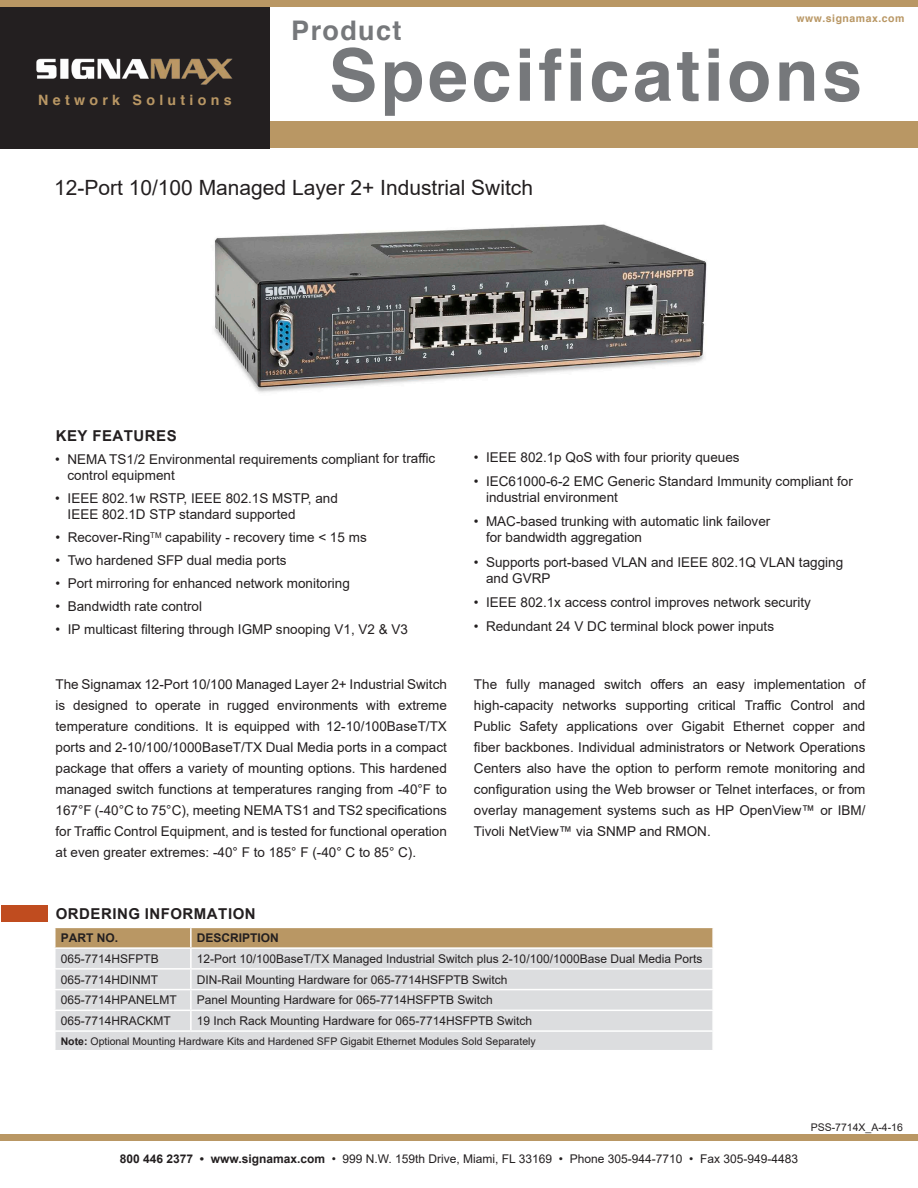
<style>
.page{position:relative;width:918px;height:1188px;background:#fff}
.page>*{position:absolute;margin:0;border:0;box-sizing:border-box;transform-origin:0 0}
.t1{font:700 72px "Helvetica";letter-spacing:.05em;color:#76787b}
.t2{font:700 27px "Helvetica";letter-spacing:.05em;color:#76787b}
.Product_Name{font:21px "Arial";color:#231f20}
.t3{font:700 15px "Arial";letter-spacing:.035em;color:#231f20}
.t4{font:700 14.25px "Helvetica";letter-spacing:.3em;color:#b99764}
.t5{font:13.5px/21px "Arial";color:#231f20}
.P_N_Style{font:12px "Arial";color:#231f20}
.t6{font:700 12px "Arial";color:#231f20}
.P_N_Style-2{font:10.5px "Arial";color:#231f20}
.t7{font:700 10.5px "Helvetica";letter-spacing:.05em;color:#b99764}
.s1{font-weight:700}
</style>
<div class="page">
<div style="left:0;top:0;width:918px;height:7px;background:#b99764"></div>
<div style="left:0;top:7px;width:270px;height:141px;background:#231f20"></div>
<div style="left:270px;top:122px;width:648px;height:26px;background:#b99764"></div>
<img style="left:37px;top:58px;width:196px;height:27px">
<div style="left:0;top:1134px;width:918px;height:7px;background:#b99764"></div>
<div style="left:56px;top:990px;width:656px;height:60px;background:#dcdddf"></div>
<hr style="left:190px;top:990px;width:2px;height:20px;background:#fff">
<hr style="left:54px;top:1010px;width:137px;height:1px;background:#fff">
<hr style="left:191px;top:1010px;width:523px;height:1px;background:#fff">
<svg style="left:190px;top:1011px;width:2px;height:19px"></svg>
<hr style="left:54px;top:1030px;width:137px;height:2px;background:#fff">
<svg style="left:55px;top:1011px;width:1px;height:39px"></svg>
<hr style="left:191px;top:1030px;width:523px;height:2px;background:#fff">
<svg style="left:712px;top:1011px;width:1px;height:39px"></svg>
<svg style="left:55px;top:927px;width:658px;height:62px"></svg>
<hr style="left:54px;top:947px;width:137px;height:2px;background:#fff">
<hr style="left:191px;top:947px;width:523px;height:2px;background:#fff">
<div style="left:2px;top:905px;width:46px;height:17px;background:#c04c1f"></div>
<img style="left:214px;top:224px;width:493px;height:169px">
<p class="t4" style="left:38px;top:91px;width:195px">Network Solutions</p>
<h2 class="t2" style="left:291px;top:14px;width:112px">Product</h2>
<p class="t7" style="left:796px;top:11px;width:110px">www.signamax.com</p>
<h1 class="t1" style="left:329px;top:30px;width:535px">Specifications</h1>
<p class="Product_Name" style="left:54px;top:173px;width:481px">12-Port 10/100 Managed Layer 2+ Industrial Switch</p>
<p class="t3" style="left:56px;top:425px;width:123px">KEY FEATURES</p>
<p class="t5" style="left:68px;top:451px;width:369px;line-height:16.5px;text-indent:-12px">• NEMA TS1/2 Environmental requirements compliant for traffic control equipment</p>
<p class="t5" style="left:68px;top:490px;width:272px;line-height:16.2px;text-indent:-12px">• IEEE 802.1w RSTP, IEEE 802.1S MSTP, and<br>IEEE 802.1D STP standard supported</p>
<p class="t5" style="left:55px;top:527px;width:313px">• Recover-Ring<sup>TM</sup> capability - recovery time &lt; 15 ms</p>
<p class="t5" style="left:55px;top:550px;width:233px">• Two hardened SFP dual media ports</p>
<p class="t5" style="left:55px;top:573px;width:296px">• Port mirroring for enhanced network monitoring</p>
<p class="t5" style="left:56px;top:596px;width:148px">• Bandwidth rate control</p>
<p class="t5" style="left:56px;top:619px;width:354px">• IP multicast filtering through IGMP snooping V1, V2 &amp; V3</p>
<p class="t5" style="left:474px;top:447px;width:267px">• IEEE 802.1p QoS with four priority queues</p>
<p class="t5" style="left:486px;top:473px;width:368px;line-height:16.2px;text-indent:-12px">• IEC61000-6-2 EMC Generic Standard Immunity compliant for industrial environment</p>
<p class="t5" style="left:486px;top:513px;width:286px;line-height:16.2px;text-indent:-12px">• MAC-based trunking with automatic link failover for bandwidth aggregation</p>
<p class="t5" style="left:486px;top:554px;width:359px;line-height:16.2px;text-indent:-12px">• Supports port-based VLAN and IEEE 802.1Q VLAN tagging and GVRP</p>
<p class="t5" style="left:474px;top:591px;width:339px">• IEEE 802.1x access control improves network security</p>
<p class="t5" style="left:474px;top:615px;width:302px">• Redundant 24 V DC terminal block power inputs</p>
<p class="t5" style="left:55px;top:673px;width:393px;text-align:justify">The Signamax 12-Port 10/100 Managed Layer 2+ Industrial Switch is designed to operate in rugged environments with extreme temperature conditions. It is equipped with 12-10/100BaseT/TX ports and 2-10/100/1000BaseT/TX Dual Media ports in a compact package that offers a variety of mounting options. This hardened managed switch functions at temperatures ranging from -40°F to 167°F (-40°C to 75°C), meeting NEMA TS1 and TS2 specifications for Traffic Control Equipment, and is tested for functional operation at even greater extremes: -40° F to 185° F (-40° C to 85° C).</p>
<p class="t5" style="left:474px;top:673px;width:393px;text-align:justify">The fully managed switch offers an easy implementation of high-capacity networks supporting critical Traffic Control and Public Safety applications over Gigabit Ethernet copper and fiber backbones. Individual administrators or Network Operations Centers also have the option to perform remote monitoring and configuration using the Web browser or Telnet interfaces, or from overlay management systems such as HP OpenView™ or IBM/ Tivoli NetView™ via SNMP and RMON.</p>
<p class="t3" style="left:56px;top:903px;width:201px">ORDERING INFORMATION</p>
<p class="t6" style="left:61px;top:929px;width:59px">PART NO.</p>
<p class="t6" style="left:197px;top:929px;width:84px">DESCRIPTION</p>
<p class="P_N_Style" style="left:61px;top:950px;width:100px">065-7714HSFPTB</p>
<p class="P_N_Style" style="left:197px;top:950px;width:507px">12-Port 10/100BaseT/TX Managed Industrial Switch plus 2-10/100/1000Base Dual Media Ports</p>
<p class="P_N_Style" style="left:61px;top:971px;width:99px">065-7714HDINMT</p>
<p class="P_N_Style" style="left:197px;top:971px;width:312px">DIN-Rail Mounting Hardware for 065-7714HSFPTB Switch</p>
<p class="P_N_Style" style="left:61px;top:992px;width:118px">065-7714HPANELMT</p>
<p class="P_N_Style" style="left:197px;top:992px;width:298px">Panel Mounting Hardware for 065-7714HSFPTB Switch</p>
<p class="P_N_Style" style="left:61px;top:1013px;width:112px">065-7714HRACKMT</p>
<p class="P_N_Style" style="left:197px;top:1013px;width:337px">19 Inch Rack Mounting Hardware for 065-7714HSFPTB Switch</p>
<p class="P_N_Style-2" style="left:61px;top:1034px;width:477px"><span class="s1">Note:</span> Optional Mounting Hardware Kits and Hardened SFP Gigabit Ethernet Modules Sold Separately</p>
<p class="P_N_Style" style="left:120px;top:1151px;width:680px"><span class="s1">800 446 2377 • www.signamax.com</span> • 999 N.W. 159th Drive, Miami, FL 33169 • Phone 305-944-7710 • Fax 305-949-4483</p>
<p class="P_N_Style-2" style="left:811px;top:1120px;width:94px">PSS-7714X_A-4-16</p>
</div>
